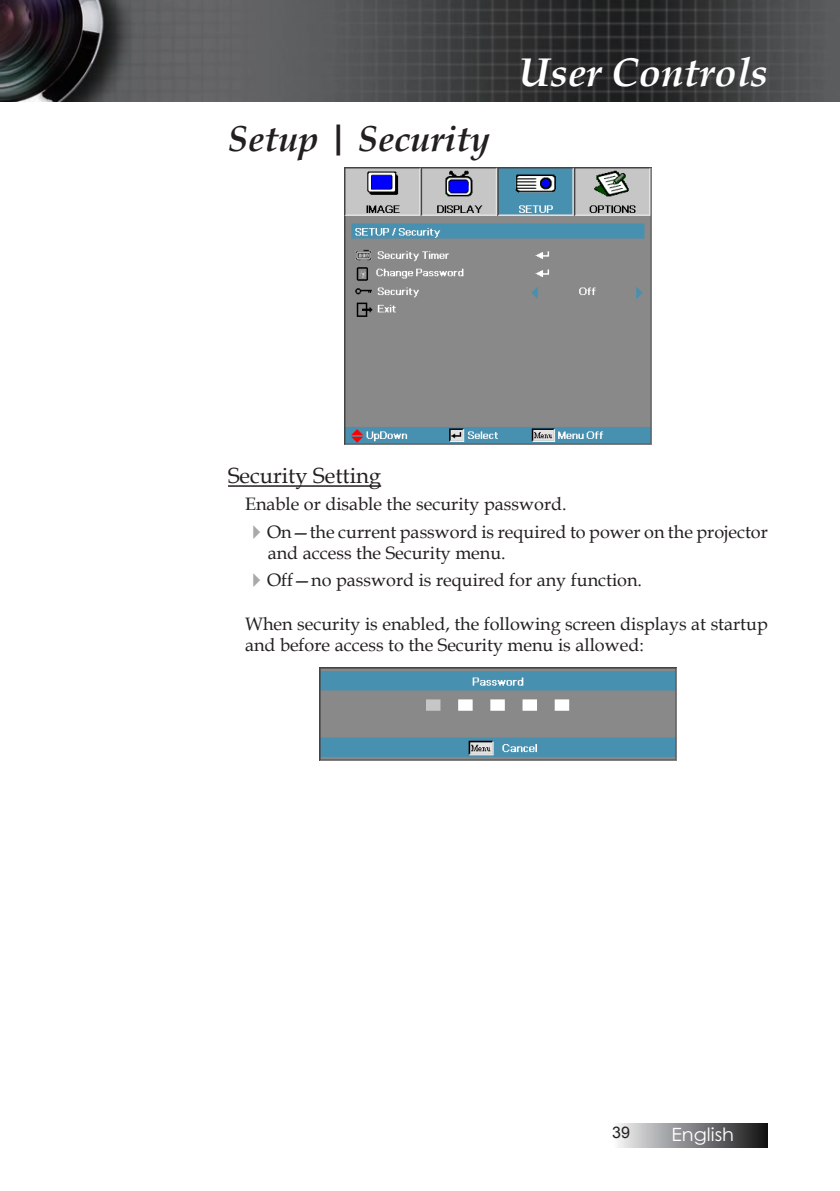
<style>
.page{position:relative;width:840px;height:1191px;background:#fff}
.page>*{position:absolute;margin:0;border:0;box-sizing:border-box;transform-origin:0 0}
.t1{font:italic 700 40px "Book Antiqua";color:#fff}
.t2{font:italic 700 36px "Book Antiqua";color:#231f20}
.t3{font:22px "Book Antiqua";color:#231f20}
.t4{font:18.2px "Century Gothic";color:#fff;scale:1.06 1}
.t5{font:18px/21.6px "Book Antiqua";color:#231f20}
.t6{font:16px "Arial";color:#231f20}
.s1{color:#a8a9ad}
</style>
<div class="page">
<img style="left:0;top:0;width:839px;height:101px">
<svg style="left:618px;top:1123px;width:148px;height:24px;background:#818284"></svg>
<hr style="left:228px;top:485px;width:153px;height:2px;background:#231f20">
<img style="left:344px;top:167px;width:307px;height:277px">
<img style="left:319px;top:667px;width:356px;height:93px">
<h2 class="t2" style="left:228px;top:114px;width:263px">Setup | Security</h2>
<h1 class="t1" style="left:519px;top:44px;width:250px">User Controls</h1>
<p class="t3" style="left:228px;top:460px;width:154px">Security Setting</p>
<p class="t5" style="left:245px;top:493px;width:323px">Enable or disable the security password.</p>
<p class="t5" style="left:267px;top:520px;width:501px;text-indent:-23px"><span class="s1">✔</span>On—the current password is required to power on the projector and access the Security menu.</p>
<p class="t5" style="left:245px;top:569px;width:398px"><span class="s1">✔</span>Off—no password is required for any function.</p>
<p class="t5" style="left:245px;top:612px;width:524px">When security is enabled, the following screen displays at startup and before access to the Security menu is allowed:</p>
<p class="t6" style="left:611px;top:1122px;width:19px">39</p>
<p class="t4" style="left:671px;top:1121px;width:61px">English</p>
</div>
